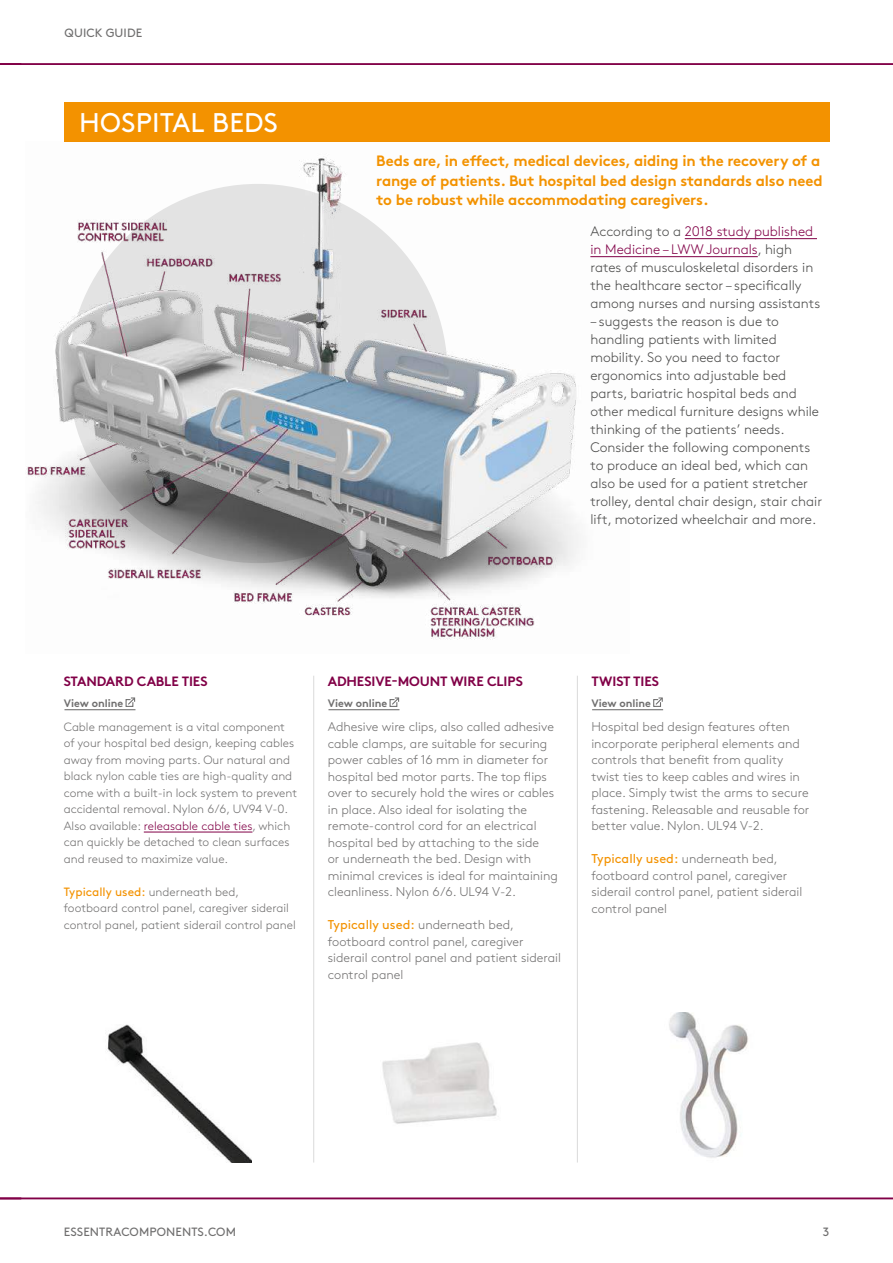
<style>
.page{position:relative;width:893px;height:1263px;background:#fff}
.page>*{position:absolute;margin:0;border:0;box-sizing:border-box;transform-origin:0 0}
.t1{font:27px "Brown Pro";letter-spacing:.01em;color:#fff}
.t2{font:700 15px/19.5px "Brown Pro";letter-spacing:-.01em;color:#f39200}
.t3{font:300 13.8px/18px "Brown Pro";color:#4a4a49}
.t4{font:700 13.5px "Brown Pro";letter-spacing:-.01em;color:#810047}
.t5{font:300 12.75px/16.5px "Brown Pro";color:#706f6f}
.t6{font:300 12px/16.5px "Brown Pro";color:#706f6f}
.t7{font:12px "Brown Pro";letter-spacing:.01em;color:#706f6f}
.t8{font:700 10.8px "Brown Pro";color:#706f6f}
.s1{color:#810047}
.s2{font-weight:400;color:#f39200}
</style>
<div class="page">
<hr style="left:0;top:63px;width:893px;height:2px;background:#810047">
<hr style="left:0;top:1198px;width:893px;height:1px;background:#810047">
<div style="left:64px;top:102px;width:766px;height:39px;background:#f39200"></div>
<hr style="left:313px;top:676px;width:1px;height:486px;background:#dadada">
<hr style="left:577px;top:676px;width:1px;height:486px;background:#dadada">
<img style="left:107px;top:1024px;width:144px;height:138px">
<img style="left:382px;top:1042px;width:115px;height:82px">
<img style="left:669px;top:1013px;width:79px;height:145px">
<img style="left:27px;top:141px;width:602px;height:499px">
<hr style="left:144px;top:832px;width:108px;height:1px;background:#810047">
<svg style="left:125px;top:697px;width:11px;height:10px"></svg>
<hr style="left:64px;top:709px;width:71px;height:1px;background:#706f6f">
<svg style="left:389px;top:697px;width:11px;height:10px"></svg>
<hr style="left:328px;top:709px;width:71px;height:1px;background:#706f6f">
<svg style="left:653px;top:697px;width:10px;height:10px"></svg>
<hr style="left:592px;top:709px;width:71px;height:1px;background:#706f6f">
<hr style="left:685px;top:238px;width:132px;height:1px;background:#810047">
<hr style="left:590px;top:256px;width:168px;height:1px;background:#810047">
<p class="t7" style="left:65px;top:24px;width:79px">QUICK GUIDE</p>
<h1 class="t1" style="left:79px;top:102px;width:200px">HOSPITAL BEDS</h1>
<p class="t2" style="left:376px;top:150px;width:448px">Beds are, in effect, medical devices, aiding in the recovery of a range of patients. But hospital bed design standards also need to be robust while accommodating caregivers.</p>
<p class="t3" style="left:590px;top:222px;width:231px">According to a <span class="s1">2018 study published in Medicine – LWW Journals</span>, high rates of musculoskeletal disorders in the healthcare sector – specifically among nurses and nursing assistants</p>
<p class="t3" style="left:590px;top:312px;width:233px">– suggests the reason is due to handling patients with limited mobility. So you need to factor ergonomics into adjustable bed parts, bariatric hospital beds and other medical furniture designs while thinking of the patients’ needs.<br>Consider the following components to produce an ideal bed, which can also be used for a patient stretcher trolley, dental chair design, stair chair lift, motorized wheelchair and more.</p>
<p class="t4" style="left:64px;top:670px;width:145px">STANDARD CABLE TIES</p>
<p class="t4" style="left:328px;top:670px;width:197px">ADHESIVE-MOUNT WIRE CLIPS</p>
<p class="t4" style="left:591px;top:670px;width:69px">TWIST TIES</p>
<p class="t8" style="left:64px;top:694px;width:61px">View online</p>
<p class="t8" style="left:328px;top:694px;width:61px">View online</p>
<p class="t8" style="left:591px;top:694px;width:61px">View online</p>
<p class="t6" style="left:64px;top:717px;width:235px">Cable management is a vital component of your hospital bed design, keeping cables away from moving parts. Our natural and black nylon cable ties are high-quality and come with a built-in lock system to prevent accidental removal. Nylon 6/6, UV94 V-0.<br>Also available: <span class="s1">releasable cable ties</span>, which can quickly be detached to clean surfaces and reused to maximize value.</p>
<p class="t6" style="left:64px;top:882px;width:234px"><span class="s2">Typically used:</span> underneath bed, footboard control panel, caregiver siderail control panel, patient siderail control panel</p>
<p class="t5" style="left:328px;top:718px;width:232px">Adhesive wire clips, also called adhesive cable clamps, are suitable for securing power cables of 16 mm in diameter for hospital bed motor parts. The top flips over to securely hold the wires or cables in place. Also ideal for isolating the remote-control cord for an electrical hospital bed by attaching to the side<br>or underneath the bed. Design with minimal crevices is ideal for maintaining cleanliness. Nylon 6/6. UL94 V-2.</p>
<p class="t5" style="left:328px;top:916px;width:235px"><span class="s2">Typically used:</span> underneath bed, footboard control panel, caregiver siderail control panel and patient siderail control panel</p>
<p class="t5" style="left:591px;top:718px;width:219px">Hospital bed design features often incorporate peripheral elements and controls that benefit from quality twist ties to keep cables and wires in place. Simply twist the arms to secure fastening. Releasable and reusable for better value. Nylon. UL94 V-2.</p>
<p class="t5" style="left:591px;top:850px;width:212px"><span class="s2">Typically used:</span> underneath bed, footboard control panel, caregiver siderail control panel, patient siderail control panel</p>
<p class="t7" style="left:64px;top:1222px;width:174px">ESSENTRACOMPONENTS.COM</p>
<p class="t7" style="left:823px;top:1222px;width:8px">3</p>
</div>
